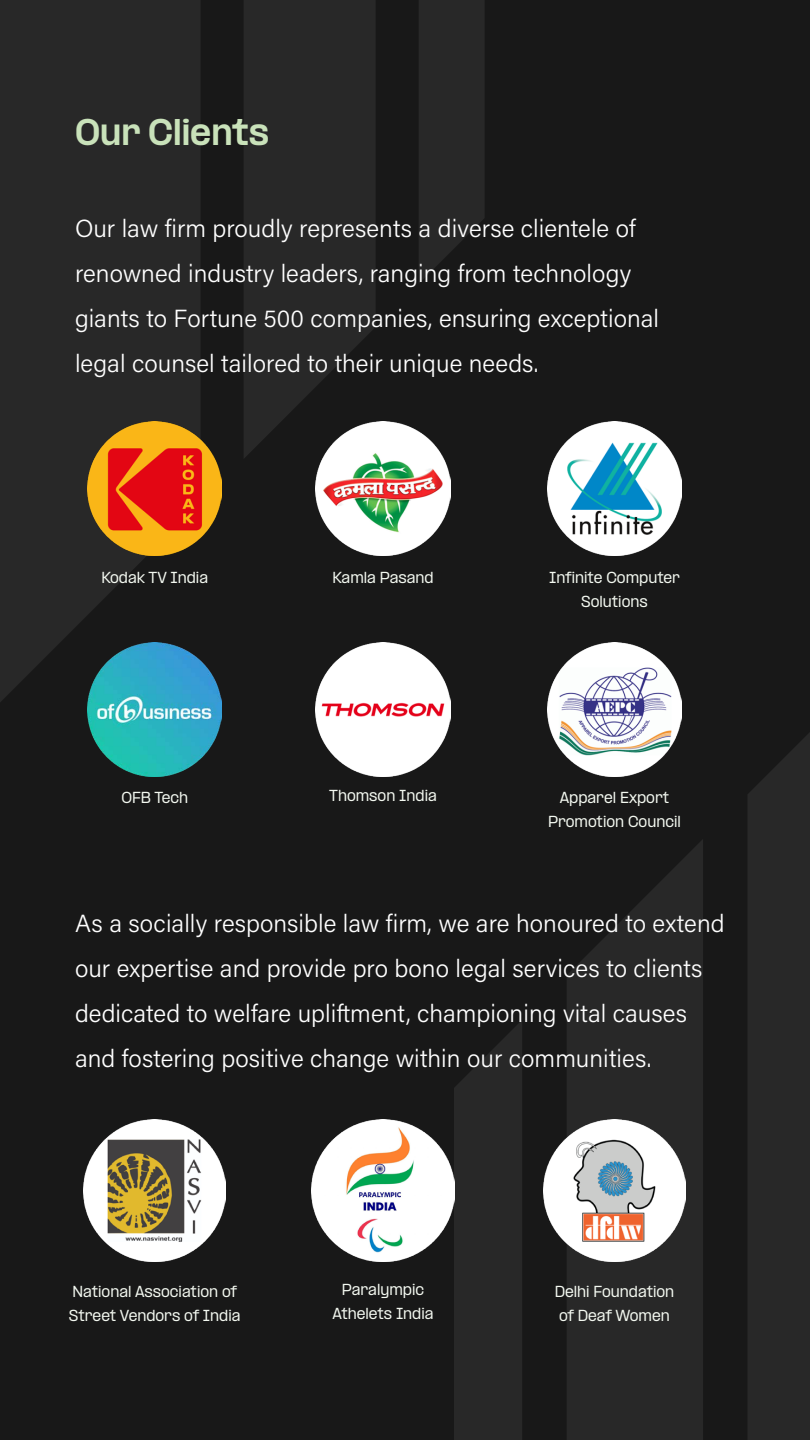
<style>
.page{position:relative;width:810px;height:1440px;background:#181818}
.page>*{position:absolute;margin:0;border:0;box-sizing:border-box;transform-origin:0 0}
.t1{font:800 31.5px "PP Formula";color:#c9e2ba}
.t2{font:300 24.75px/45px "Acumin Pro";color:#fff}
.t3{font:500 13.5px/24px "PP Formula";color:#f3f8f0;text-align:center}
</style>
<div class="page">
<svg style="left:419px;top:0;width:65px;height:283px"></svg>
<svg style="left:244px;top:0;width:131px;height:458px;fill:#282828"></svg>
<svg style="left:0;top:0;width:200px;height:707px;fill:#282828"></svg>
<svg style="left:454px;top:1021px;width:68px;height:419px"></svg>
<svg style="left:567px;top:840px;width:136px;height:600px;fill:#282828"></svg>
<div style="left:748px;top:733px;width:62px;height:707px;background:#282828"></div>
<img style="left:547px;top:421px;width:135px;height:135px">
<img style="left:88px;top:421px;width:134px;height:135px">
<img style="left:547px;top:642px;width:135px;height:135px">
<img style="left:84px;top:1119px;width:142px;height:142px">
<img style="left:316px;top:642px;width:134px;height:135px">
<img style="left:312px;top:1119px;width:142px;height:142px">
<img style="left:316px;top:421px;width:134px;height:135px">
<img style="left:543px;top:1119px;width:143px;height:142px">
<img style="left:88px;top:642px;width:134px;height:135px">
<p class="t1" style="left:75px;top:113px;width:196px">Our Clients</p>
<p class="t2" style="left:75px;top:205px;width:586px">Our law firm proudly represents a diverse clientele of renowned industry leaders, ranging from technology giants to Fortune 500 companies, ensuring exceptional legal counsel tailored to their unique needs.</p>
<p class="t3" style="left:101px;top:565px;width:108px">Kodak TV India</p>
<p class="t3" style="left:549px;top:565px;width:132px">Infinite Computer<br>Solutions</p>
<p class="t3" style="left:332px;top:565px;width:103px">Kamla Pasand</p>
<p class="t3" style="left:329px;top:784px;width:109px">Thomson India</p>
<p class="t3" style="left:121px;top:785px;width:68px">OFB Tech</p>
<p class="t3" style="left:548px;top:785px;width:134px">Apparel Export<br>Promotion Council</p>
<p class="t2" style="left:75px;top:900px;width:651px">As a socially responsible law firm, we are honoured to extend our expertise and provide pro bono legal services to clients dedicated to welfare upliftment, championing vital causes and fostering positive change within our communities.</p>
<p class="t3" style="left:333px;top:1278px;width:103px">Paralympic<br>Athelets India</p>
<p class="t3" style="left:69px;top:1279px;width:173px;text-align:left">National Association of<br>Street Vendors of India</p>
<p class="t3" style="left:555px;top:1279px;width:121px">Delhi Foundation of Deaf Women</p>
</div>
